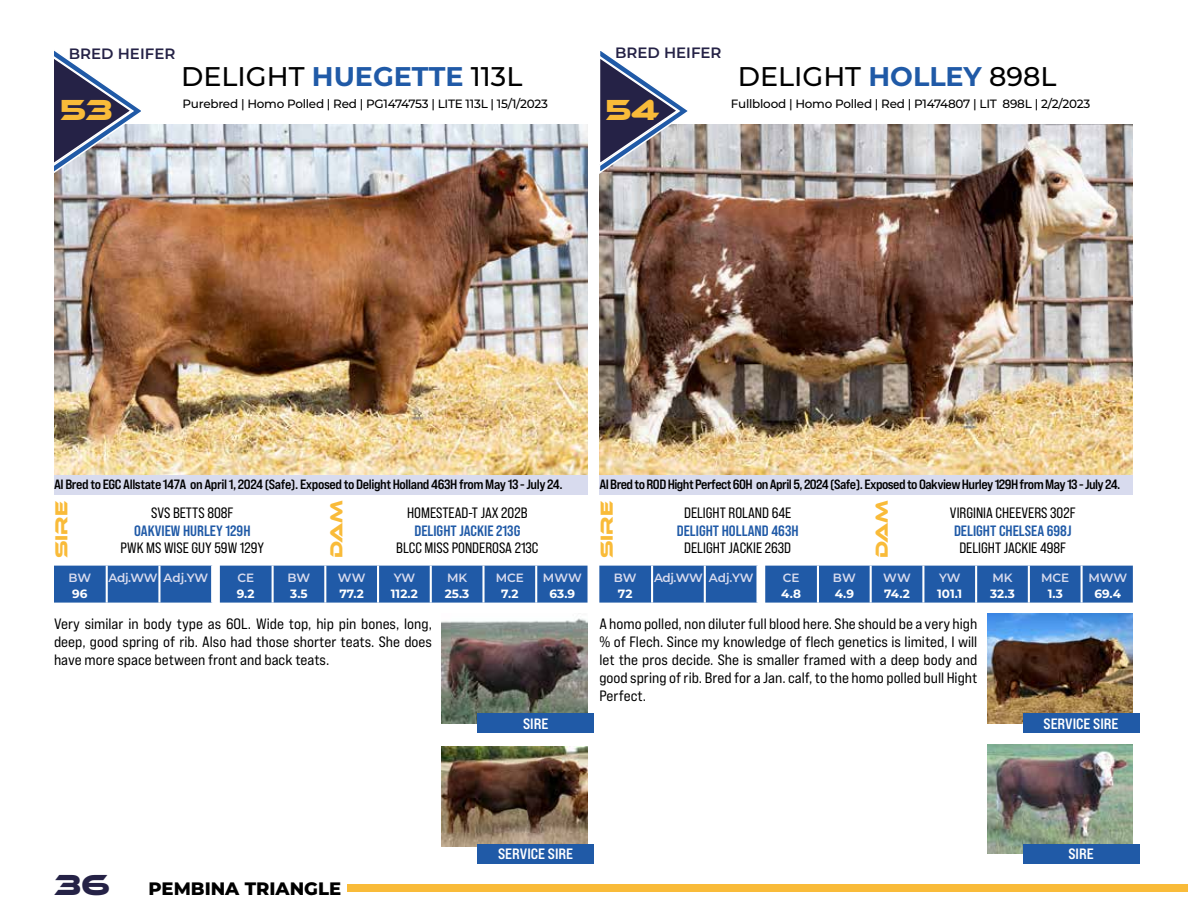
<style>
.page{position:relative;width:1188px;height:918px;background:#fff}
.page>*{position:absolute;margin:0;border:0;box-sizing:border-box;transform-origin:0 0}
.t1{font:30px "Ethnocentric Rg";color:#f9bb39}
.t2{font:30px "Ethnocentric Rg";color:#252246}
.t3{font:500 27px "Montserrat";color:#000}
.t4{font:800 18px "Montserrat";color:#000}
.t5{font:18px "Ethnocentric Rg";color:#f9bb39}
.t6{font:15px/18px "Bebas Neue Pro Exp Rg";color:#000;text-align:justify}
.t7{font:15px "Bebas Neue Pro Sm E Rg";color:#000}
.t8{font:15px "Bebas Neue Pro Sm E Bd";color:#205aa7}
.t9{font:15px "Bebas Neue Pro Exp Bd";color:#fff}
.t10{font:600 15px "Montserrat";color:#252246}
.t11{font:13.5px "Bebas Neue Pro Exp Bd";letter-spacing:-.04em;color:#000}
.t12{font:500 12px "Montserrat";letter-spacing:-.02em;color:#000}
.t13{font:700 12px "Montserrat";color:#fff}
.t14{font:600 12px "Montserrat";letter-spacing:-.005em;color:#d8dbee}
.t15{font:600 12px "Montserrat";letter-spacing:-.025em;color:#d8dbee}
.s1{font-weight:700;color:#205aa7}
</style>
<div class="page">
<img style="left:599px;top:124px;width:534px;height:351px">
<svg style="left:599px;top:51px;width:93px;height:125px"></svg>
<div style="left:599px;top:476px;width:534px;height:19px;background:#d8dbee"></div>
<img style="left:987px;top:614px;width:146px;height:109px">
<img style="left:987px;top:744px;width:146px;height:110px">
<img style="left:442px;top:618px;width:146px;height:105px">
<img style="left:442px;top:747px;width:146px;height:99px">
<div style="left:1023px;top:714px;width:116px;height:19px;background:#205aa7"></div>
<div style="left:1023px;top:844px;width:116px;height:19px;background:#205aa7"></div>
<div style="left:477px;top:714px;width:117px;height:19px;background:#205aa7"></div>
<div style="left:477px;top:844px;width:117px;height:19px;background:#205aa7"></div>
<div style="left:348px;top:884px;width:840px;height:8px;background:#f9bb39"></div>
<img style="left:54px;top:124px;width:534px;height:351px">
<div style="left:54px;top:476px;width:534px;height:19px;background:#d8dbee"></div>
<svg style="left:54px;top:50px;width:91px;height:126px"></svg>
<div style="left:220px;top:566px;width:368px;height:37px;background:#205aa7"></div>
<hr style="left:272px;top:566px;width:2px;height:37px;background:#fff">
<hr style="left:324px;top:566px;width:2px;height:37px;background:#fff">
<hr style="left:377px;top:566px;width:2px;height:37px;background:#fff">
<hr style="left:430px;top:566px;width:2px;height:37px;background:#fff">
<hr style="left:482px;top:566px;width:3px;height:37px;background:#fff">
<hr style="left:535px;top:566px;width:2px;height:37px;background:#fff">
<div style="left:54px;top:566px;width:157px;height:37px;background:#205aa7"></div>
<hr style="left:106px;top:566px;width:2px;height:37px;background:#fff">
<hr style="left:158px;top:566px;width:2px;height:37px;background:#fff">
<div style="left:765px;top:566px;width:368px;height:37px;background:#205aa7"></div>
<hr style="left:817px;top:566px;width:2px;height:37px;background:#fff">
<hr style="left:870px;top:566px;width:2px;height:37px;background:#fff">
<hr style="left:922px;top:566px;width:2px;height:37px;background:#fff">
<hr style="left:975px;top:566px;width:2px;height:37px;background:#fff">
<hr style="left:1028px;top:566px;width:2px;height:37px;background:#fff">
<hr style="left:1081px;top:566px;width:2px;height:37px;background:#fff">
<div style="left:599px;top:566px;width:157px;height:37px;background:#205aa7"></div>
<hr style="left:651px;top:566px;width:2px;height:37px;background:#fff">
<hr style="left:704px;top:566px;width:2px;height:37px;background:#fff">
<p class="t10" style="left:69px;top:43px;width:108px">BRED HEIFER</p>
<p class="t10" style="left:615px;top:42px;width:108px">BRED HEIFER</p>
<h2 class="t3" style="left:181px;top:58px;width:343px">DELIGHT <span class="s1">HUEGETTE</span> 113L</h2>
<h2 class="t3" style="left:738px;top:58px;width:320px">DELIGHT <span class="s1">HOLLEY</span> 898L</h2>
<h1 class="t1" style="left:59px;top:92px;width:55px">53</h1>
<p class="t12" style="left:183px;top:96px;width:367px">Purebred | Homo Polled | Red | PG1474753 | LITE 113L | 15/1/2023</p>
<h1 class="t1" style="left:605px;top:92px;width:56px">54</h1>
<p class="t12" style="left:731px;top:96px;width:361px">Fullblood | Homo Polled | Red | P1474807 | LIT 898L | 2/2/2023</p>
<p class="t11" style="left:54px;top:476px;width:510px">AI Bred to EGC Allstate 147A on April 1, 2024 (Safe). Exposed to Delight Holland 463H from May 13 - July 24.</p>
<p class="t11" style="left:599px;top:476px;width:523px">AI Bred to ROD Hight Perfect 60H on April 5, 2024 (Safe). Exposed to Oakview Hurley 129H from May 13 - July 24.</p>
<p class="t5" style="left:50px;top:558px;width:59px;rotate:-90deg">SIRE</p>
<p class="t5" style="left:325px;top:558px;width:59px;rotate:-90deg">dAM</p>
<p class="t7" style="left:151px;top:504px;width:84px">SVS BETTS 808F</p>
<p class="t8" style="left:134px;top:522px;width:118px">OAKVIEW HURLEY 129H</p>
<p class="t7" style="left:121px;top:538px;width:145px">PWK MS WISE GUY 59W 129Y</p>
<p class="t7" style="left:407px;top:504px;width:122px">HOMESTEAD-T JAX 202B</p>
<p class="t8" style="left:414px;top:522px;width:108px">DELIGHT JACKIE 213G</p>
<p class="t7" style="left:396px;top:538px;width:144px">BLCC MISS PONDEROSA 213C</p>
<p class="t5" style="left:596px;top:558px;width:59px;rotate:-90deg">SIRE</p>
<p class="t5" style="left:871px;top:558px;width:59px;rotate:-90deg">dAM</p>
<p class="t7" style="left:684px;top:504px;width:109px">DELIGHT ROLAND 64E</p>
<p class="t8" style="left:677px;top:522px;width:123px">DELIGHT HOLLAND 463H</p>
<p class="t7" style="left:684px;top:538px;width:108px">DELIGHT JACKIE 263D</p>
<p class="t7" style="left:950px;top:504px;width:127px">VIRGINIA CHEEVERS 302F</p>
<p class="t8" style="left:954px;top:522px;width:119px">DELIGHT CHELSEA 698J</p>
<p class="t7" style="left:959px;top:538px;width:108px">DELIGHT JACKIE 498F</p>
<p class="t14" style="left:68px;top:569px;width:24px">BW</p>
<p class="t13" style="left:72px;top:585px;width:17px">96</p>
<p class="t15" style="left:109px;top:569px;width:101px">Adj.WW Adj.YW</p>
<p class="t14" style="left:237px;top:569px;width:18px">CE</p>
<p class="t13" style="left:237px;top:585px;width:19px">9.2</p>
<p class="t14" style="left:288px;top:569px;width:24px">BW</p>
<p class="t13" style="left:290px;top:585px;width:19px">3.5</p>
<p class="t14" style="left:338px;top:569px;width:29px">WW</p>
<p class="t13" style="left:339px;top:585px;width:26px">77.2</p>
<p class="t14" style="left:394px;top:569px;width:23px">YW</p>
<p class="t13" style="left:391px;top:585px;width:28px">112.2</p>
<p class="t14" style="left:447px;top:569px;width:22px">MK</p>
<p class="t13" style="left:445px;top:585px;width:26px">25.3</p>
<p class="t14" style="left:496px;top:569px;width:30px">MCE</p>
<p class="t13" style="left:501px;top:585px;width:19px">7.2</p>
<p class="t14" style="left:543px;top:569px;width:40px">MWW</p>
<p class="t13" style="left:550px;top:585px;width:27px">63.9</p>
<p class="t14" style="left:614px;top:569px;width:24px">BW</p>
<p class="t13" style="left:618px;top:585px;width:16px">72</p>
<p class="t15" style="left:654px;top:569px;width:101px">Adj.WW Adj.YW</p>
<p class="t14" style="left:783px;top:569px;width:18px">CE</p>
<p class="t13" style="left:781px;top:585px;width:21px">4.8</p>
<p class="t14" style="left:833px;top:569px;width:24px">BW</p>
<p class="t13" style="left:835px;top:585px;width:21px">4.9</p>
<p class="t14" style="left:883px;top:569px;width:29px">WW</p>
<p class="t13" style="left:884px;top:585px;width:27px">74.2</p>
<p class="t14" style="left:939px;top:569px;width:23px">YW</p>
<p class="t13" style="left:937px;top:585px;width:27px">101.1</p>
<p class="t14" style="left:992px;top:569px;width:22px">MK</p>
<p class="t13" style="left:990px;top:585px;width:26px">32.3</p>
<p class="t14" style="left:1041px;top:569px;width:30px">MCE</p>
<p class="t13" style="left:1048px;top:585px;width:17px">1.3</p>
<p class="t14" style="left:1088px;top:569px;width:40px">MWW</p>
<p class="t13" style="left:1094px;top:585px;width:28px">69.4</p>
<p class="t6" style="left:54px;top:614px;width:380px">Very similar in body type as 60L. Wide top, hip pin bones, long, deep, good spring of rib. Also had those shorter teats. She does have more space between front and back teats.</p>
<p class="t6" style="left:599px;top:614px;width:380px">A homo polled, non diluter full blood here. She should be a very high % of Flech. Since my knowledge of flech genetics is limited, I will let the pros decide. She is smaller framed with a deep body and good spring of rib. Bred for a Jan. calf, to the homo polled bull Hight Perfect.</p>
<p class="t9" style="left:523px;top:714px;width:27px">SIRE</p>
<p class="t9" style="left:1044px;top:714px;width:77px">SERVICE SIRE</p>
<h1 class="t2" style="left:54px;top:867px;width:58px">36</h1>
<p class="t4" style="left:148px;top:876px;width:194px">PEMBINA TRIANGLE</p>
<p class="t9" style="left:498px;top:845px;width:77px">SERVICE SIRE</p>
<p class="t9" style="left:1068px;top:845px;width:27px">SIRE</p>
</div>
